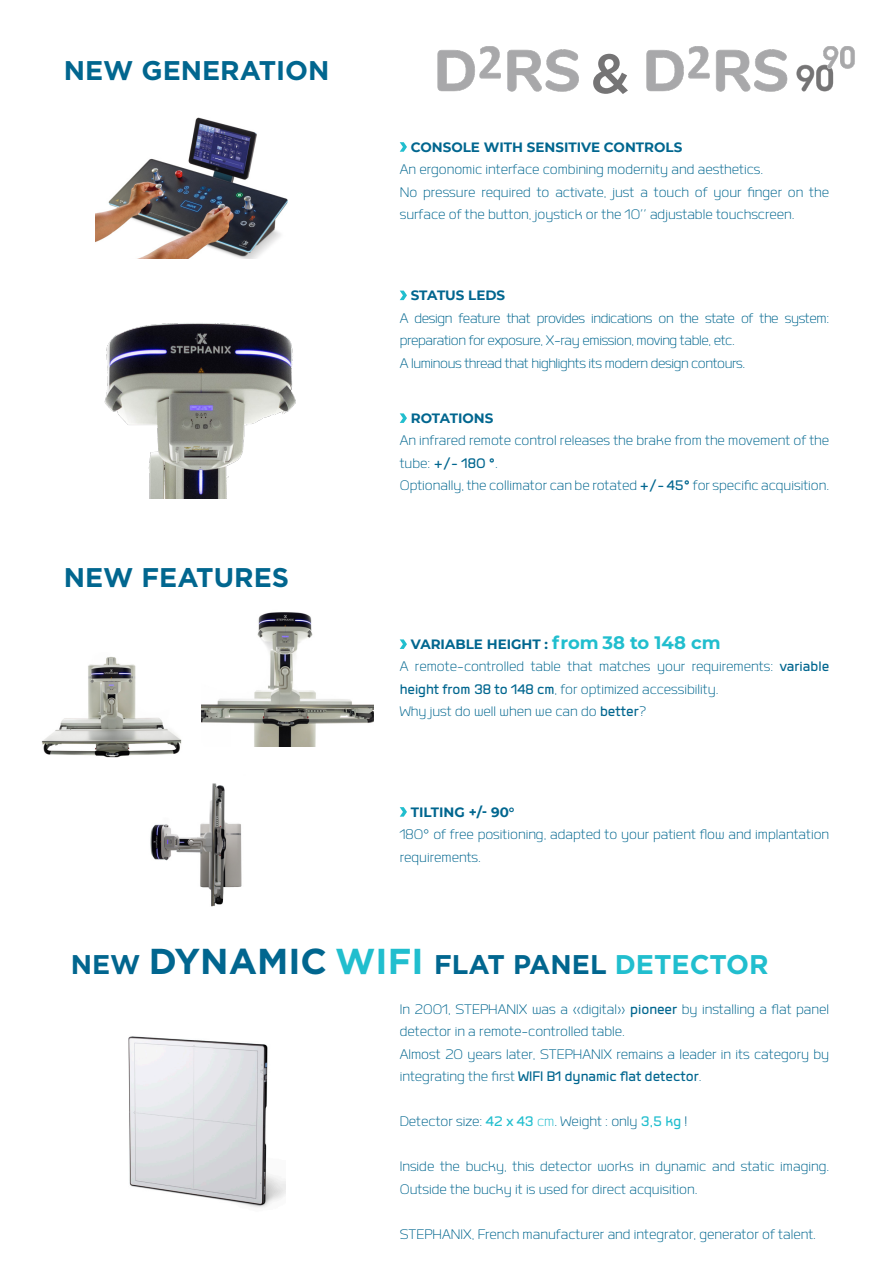
<style>
.page{position:relative;width:893px;height:1263px;background:#fff}
.page>*{position:absolute;margin:0;border:0;box-sizing:border-box;transform-origin:0 0}
.t1{font:500 55.5px "Gotham";color:#757475}
.TITRE_C9{font:700 27px "Gotham";color:#01668f}
.CORPS_C12{font:300 18px/22.5px "Labrador B";color:#01668f}
.CORPS_C12-2{font:300 18px/22.5px "Labrador B";letter-spacing:-.02em;color:#01668f}
.TITRE_C9-2{font:700 13.5px "Montserrat";color:#01668f}
.s1{font-weight:500}
.s2{font-size:18px;color:#21bece}
.s3{font-size:36px}
.s4{font-size:36px;color:#21bece}
.s5{color:#21bece}
.s6{font-weight:500;color:#21bece}
</style>
<div class="page">
<svg style="left:400px;top:142px;width:7px;height:10px"></svg>
<svg style="left:400px;top:413px;width:7px;height:10px"></svg>
<svg style="left:400px;top:291px;width:7px;height:9px"></svg>
<svg style="left:400px;top:807px;width:7px;height:10px"></svg>
<svg style="left:400px;top:639px;width:7px;height:10px"></svg>
<img style="left:646px;top:46px;width:209px;height:46px">
<img style="left:437px;top:46px;width:142px;height:46px">
<img style="left:95px;top:117px;width:193px;height:141px">
<img style="left:104px;top:323px;width:192px;height:175px">
<img style="left:128px;top:1036px;width:157px;height:172px">
<img style="left:150px;top:783px;width:92px;height:124px">
<img style="left:201px;top:612px;width:172px;height:134px">
<img style="left:41px;top:657px;width:141px;height:101px">
<p class="TITRE_C9" style="left:64px;top:55px;width:267px">NEW GENERATION</p>
<p class="t1" style="left:591px;top:42px;width:40px">&amp;</p>
<p class="TITRE_C9-2" style="left:411px;top:137px;width:273px">CONSOLE WITH SENSITIVE CONTROLS</p>
<p class="CORPS_C12" style="left:400px;top:158px;width:365px">An ergonomic interface combining modernity and aesthetics.</p>
<p class="CORPS_C12" style="left:400px;top:180px;width:431px">No pressure required to activate, just a touch of your finger on the surface of the button, joystick or the 10’’ adjustable touchscreen.</p>
<p class="TITRE_C9-2" style="left:411px;top:286px;width:96px">STATUS LEDS</p>
<p class="CORPS_C12-2" style="left:400px;top:306px;width:431px">A design feature that provides indications on the state of the system: preparation for exposure, X-ray emission, moving table, etc.</p>
<p class="CORPS_C12-2" style="left:400px;top:351px;width:347px">A luminous thread that highlights its modern design contours.</p>
<p class="TITRE_C9" style="left:64px;top:562px;width:227px">NEW FEATURES</p>
<p class="TITRE_C9-2" style="left:411px;top:408px;width:84px">ROTATIONS</p>
<p class="CORPS_C12" style="left:400px;top:429px;width:431px">An infrared remote control releases the brake from the movement of the tube: <span class="s1">+/- 180 °</span>.</p>
<p class="CORPS_C12" style="left:400px;top:474px;width:431px">Optionally, the collimator can be rotated <span class="s1">+/- 45°</span> for specific acquisition.</p>
<p class="TITRE_C9-2" style="left:411px;top:634px;width:311px">VARIABLE HEIGHT : <span class="s2">from 38 to 148 cm</span></p>
<p class="CORPS_C12" style="left:400px;top:655px;width:431px">A remote-controlled table that matches your requirements: <span class="s1">variable height from 38 to 148 cm</span>, for optimized accessibility.</p>
<p class="CORPS_C12" style="left:400px;top:700px;width:248px">Why just do well when we can do <span class="s1">better</span>?</p>
<p class="TITRE_C9-2" style="left:411px;top:802px;width:105px">TILTING +/- 90°</p>
<p class="CORPS_C12" style="left:400px;top:823px;width:431px">180° of free positioning, adapted to your patient flow and implantation requirements.</p>
<p class="TITRE_C9" style="left:71px;top:949px;width:699px">NEW <span class="s3">DYNAMIC</span> <span class="s4">WIFI</span> FLAT PANEL <span class="s5">DETECTOR</span></p>
<p class="CORPS_C12" style="left:400px;top:997px;width:431px">In 2001, STEPHANIX was a «digital» <span class="s1">pioneer</span> by installing a flat panel detector in a remote-controlled table.</p>
<p class="CORPS_C12" style="left:400px;top:1042px;width:431px">Almost 20 years later, STEPHANIX remains a leader in its category by integrating the first <span class="s1">WIFI B1 dynamic flat detector</span>.</p>
<p class="CORPS_C12" style="left:400px;top:1110px;width:289px">Detector size: <span class="s6">42 x 43</span> <span class="s5">cm</span>. Weight : only <span class="s6">3,5 kg</span> !</p>
<p class="CORPS_C12" style="left:400px;top:1155px;width:431px">Inside the bucky, this detector works in dynamic and static imaging.<br>Outside the bucky it is used for direct acquisition.</p>
<p class="CORPS_C12" style="left:400px;top:1222px;width:418px">STEPHANIX, French manufacturer and integrator, generator of talent.</p>
</div>
